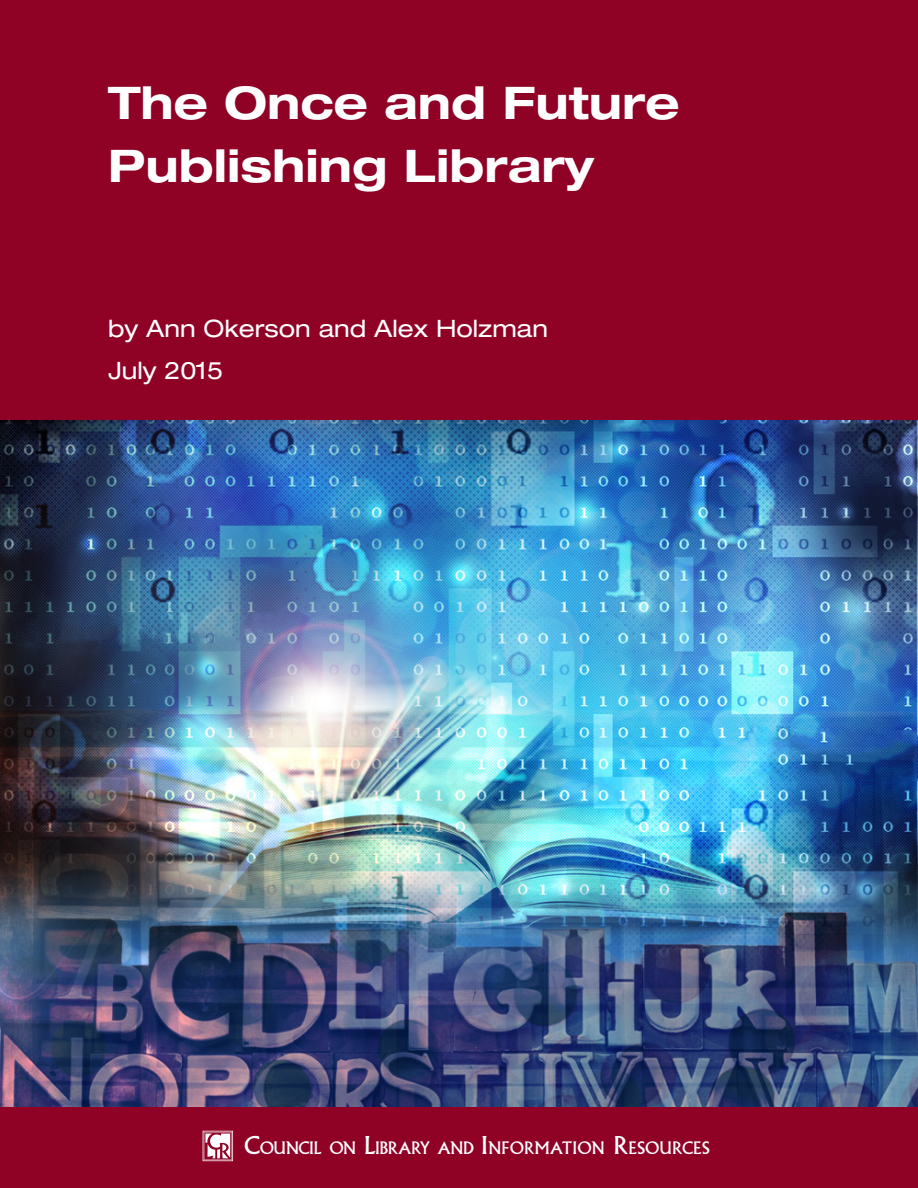
<style>
.page{position:relative;width:918px;height:1188px;background:#900126}
.page>*{position:absolute;margin:0;border:0;box-sizing:border-box;transform-origin:0 0}
.R-Front_PageTitle{font:700 expanded 45px/63px "Helvetica Neue LT Std";color:#fff}
.t1{font:expanded 24px "Helvetica Neue LT Std";color:#fff}
.t2{font:16.8px "Albertus";color:#fff}
.s1{font-size:24px}
</style>
<div class="page">
<svg style="left:203px;top:1131px;width:30px;height:30px"></svg>
<img style="left:0;top:421px;width:918px;height:686px">
<p class="R-Front_PageTitle" style="left:108px;top:70px;width:573px">The Once and Future<br>Publishing Library</p>
<p class="t1" style="left:108px;top:313px;width:442px">by Ann Okerson and Alex Holzman</p>
<p class="t1" style="left:108px;top:355px;width:117px">July 2015</p>
<p class="t2" style="left:244px;top:1138px;width:467px"><span class="s1">C</span>OUNCIL ON <span class="s1">L</span>IBRARY AND <span class="s1">I</span>NFORMATION <span class="s1">R</span>ESOURCES</p>
</div>
